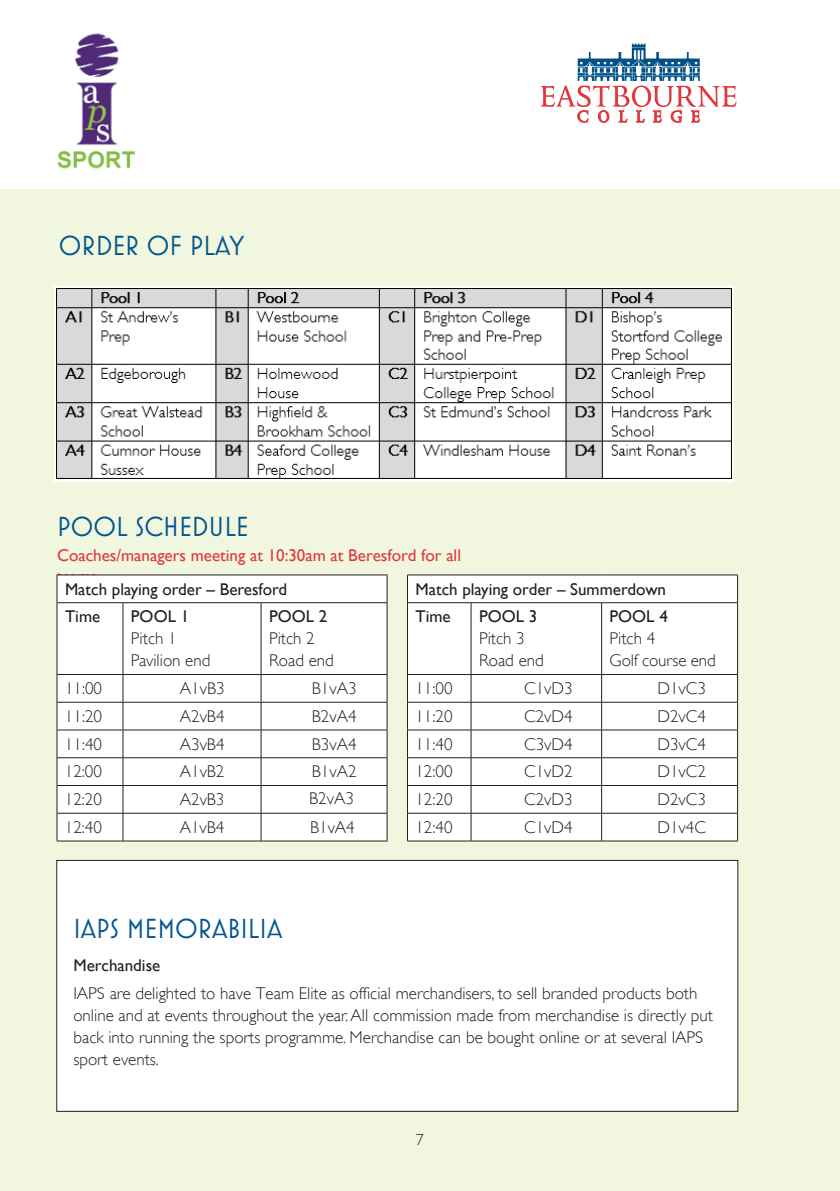
<style>
.page{position:relative;width:840px;height:1191px;background:#fff}
.page>*{position:absolute;margin:0;border:0;box-sizing:border-box;transform-origin:0 0}
.t1{font:28px "Mostra Nuova";color:#00568d}
.t2{font:300 17px/22px "Gill Sans";color:#231f20}
.t3{font:17px/27.8px "Gill Sans";color:#231f20}
.t4{font:17px/20.6px "Gill Sans";color:#e1373d}
.t5{font:17px "Gill Sans MT Light";color:#231f20}
.t6{font:300 16px "Gill Sans";color:#231f20}
.s1{font-family:"Gill Sans MT Light";font-weight:400}
.s2{font-family:"Gill Sans";font-weight:300}
</style>
<div class="page">
<div style="left:0;top:189px;width:839px;height:1002px;background:#f1f6df"></div>
<div style="left:58px;top:575px;width:328px;height:265px;background:#fff"></div>
<hr style="left:57px;top:574px;width:66px;height:1px;background:#231f20">
<svg style="left:57px;top:575px;width:1px;height:27px"></svg>
<hr style="left:123px;top:574px;width:138px;height:1px;background:#231f20">
<hr style="left:261px;top:574px;width:126px;height:1px;background:#231f20">
<svg style="left:386px;top:575px;width:1px;height:27px"></svg>
<hr style="left:57px;top:602px;width:66px;height:1px;background:#231f20">
<hr style="left:57px;top:603px;width:1px;height:71px;background:#231f20">
<hr style="left:123px;top:602px;width:138px;height:1px;background:#231f20">
<hr style="left:122px;top:603px;width:1px;height:71px;background:#231f20">
<hr style="left:261px;top:602px;width:126px;height:1px;background:#231f20">
<hr style="left:260px;top:603px;width:1px;height:71px;background:#231f20">
<hr style="left:386px;top:603px;width:1px;height:71px;background:#231f20">
<hr style="left:57px;top:674px;width:66px;height:1px;background:#231f20">
<hr style="left:123px;top:674px;width:138px;height:1px;background:#231f20">
<hr style="left:261px;top:674px;width:126px;height:1px;background:#231f20">
<hr style="left:57px;top:702px;width:66px;height:1px;background:#231f20">
<hr style="left:123px;top:702px;width:138px;height:1px;background:#231f20">
<hr style="left:261px;top:702px;width:126px;height:1px;background:#231f20">
<hr style="left:57px;top:729px;width:66px;height:1px;background:#231f20">
<hr style="left:123px;top:729px;width:138px;height:1px;background:#231f20">
<hr style="left:261px;top:729px;width:126px;height:1px;background:#231f20">
<hr style="left:57px;top:757px;width:66px;height:1px;background:#231f20">
<hr style="left:123px;top:757px;width:138px;height:1px;background:#231f20">
<hr style="left:261px;top:757px;width:126px;height:1px;background:#231f20">
<hr style="left:57px;top:785px;width:66px;height:1px;background:#231f20">
<hr style="left:123px;top:785px;width:138px;height:1px;background:#231f20">
<hr style="left:261px;top:785px;width:126px;height:1px;background:#231f20">
<hr style="left:57px;top:813px;width:66px;height:1px;background:#231f20">
<svg style="left:57px;top:675px;width:1px;height:165px"></svg>
<hr style="left:123px;top:813px;width:138px;height:1px;background:#231f20">
<svg style="left:122px;top:675px;width:1px;height:165px"></svg>
<hr style="left:261px;top:813px;width:126px;height:1px;background:#231f20">
<svg style="left:260px;top:675px;width:1px;height:165px"></svg>
<svg style="left:386px;top:675px;width:1px;height:165px"></svg>
<hr style="left:57px;top:840px;width:66px;height:1px;background:#231f20">
<hr style="left:123px;top:840px;width:138px;height:1px;background:#231f20">
<hr style="left:261px;top:840px;width:126px;height:1px;background:#231f20">
<div style="left:408px;top:575px;width:328px;height:265px;background:#fff"></div>
<hr style="left:407px;top:574px;width:64px;height:1px;background:#231f20">
<svg style="left:407px;top:575px;width:1px;height:27px"></svg>
<hr style="left:471px;top:574px;width:130px;height:1px;background:#231f20">
<hr style="left:601px;top:574px;width:136px;height:1px;background:#231f20">
<svg style="left:736px;top:575px;width:1px;height:27px"></svg>
<hr style="left:407px;top:602px;width:64px;height:1px;background:#231f20">
<hr style="left:407px;top:603px;width:1px;height:71px;background:#231f20">
<hr style="left:471px;top:602px;width:130px;height:1px;background:#231f20">
<hr style="left:470px;top:603px;width:1px;height:71px;background:#231f20">
<hr style="left:601px;top:602px;width:136px;height:1px;background:#231f20">
<hr style="left:601px;top:603px;width:1px;height:71px;background:#231f20">
<hr style="left:736px;top:603px;width:1px;height:71px;background:#231f20">
<hr style="left:407px;top:674px;width:64px;height:1px;background:#231f20">
<hr style="left:471px;top:674px;width:130px;height:1px;background:#231f20">
<hr style="left:601px;top:674px;width:136px;height:1px;background:#231f20">
<hr style="left:407px;top:702px;width:64px;height:1px;background:#231f20">
<hr style="left:471px;top:702px;width:130px;height:1px;background:#231f20">
<hr style="left:601px;top:702px;width:136px;height:1px;background:#231f20">
<hr style="left:407px;top:729px;width:64px;height:1px;background:#231f20">
<hr style="left:471px;top:729px;width:130px;height:1px;background:#231f20">
<hr style="left:601px;top:729px;width:136px;height:1px;background:#231f20">
<hr style="left:407px;top:757px;width:64px;height:1px;background:#231f20">
<hr style="left:471px;top:757px;width:130px;height:1px;background:#231f20">
<hr style="left:601px;top:757px;width:136px;height:1px;background:#231f20">
<hr style="left:407px;top:785px;width:64px;height:1px;background:#231f20">
<hr style="left:471px;top:785px;width:130px;height:1px;background:#231f20">
<hr style="left:601px;top:785px;width:136px;height:1px;background:#231f20">
<hr style="left:407px;top:813px;width:64px;height:1px;background:#231f20">
<svg style="left:407px;top:674px;width:1px;height:166px"></svg>
<hr style="left:471px;top:813px;width:130px;height:1px;background:#231f20">
<svg style="left:470px;top:675px;width:1px;height:165px"></svg>
<hr style="left:601px;top:813px;width:136px;height:1px;background:#231f20">
<svg style="left:601px;top:674px;width:1px;height:166px"></svg>
<svg style="left:736px;top:675px;width:1px;height:165px"></svg>
<hr style="left:407px;top:840px;width:64px;height:1px;background:#231f20">
<hr style="left:471px;top:840px;width:130px;height:1px;background:#231f20">
<hr style="left:601px;top:840px;width:136px;height:1px;background:#231f20">
<div style="left:57px;top:860px;width:680px;height:251px;background:#fff"></div>
<div style="left:56px;top:860px;width:681px;height:251px;border:1px solid #231f20"></div>
<svg style="left:540px;top:44px;width:196px;height:79px"></svg>
<img style="left:57px;top:33px;width:78px;height:136px">
<img style="left:54px;top:286px;width:679px;height:195px">
<h1 class="t1" style="left:59px;top:229px;width:187px">ORDER OF PLAY</h1>
<h1 class="t1" style="left:57px;top:511px;width:193px">POOL SCHEDULE</h1>
<p class="t4" style="left:57px;top:545px;width:405px">Coaches/managers meeting at 10:30am at Beresford for all teams</p>
<p class="t3" style="left:65px;top:575px;width:224px">Match playing order – Beresford<br>Time</p>
<p class="t3" style="left:415px;top:575px;width:252px">Match playing order – Summerdown<br>Time</p>
<p class="t3" style="left:131px;top:603px;width:60px">POOL 1</p>
<p class="t2" style="left:131px;top:627px;width:81px">Pitch 1<br>Pavilion end</p>
<p class="t3" style="left:269px;top:603px;width:60px">POOL 2</p>
<p class="t2" style="left:269px;top:627px;width:66px">Pitch 2<br>Road end</p>
<p class="t3" style="left:479px;top:603px;width:60px">POOL 3</p>
<p class="t2" style="left:479px;top:627px;width:66px">Pitch 3<br>Road end</p>
<p class="t3" style="left:609px;top:603px;width:60px">POOL 4</p>
<p class="t2" style="left:609px;top:627px;width:108px">Pitch 4<br>Golf course end</p>
<p class="t2" style="left:65px;top:677px;width:39px">1<span class="s1">1</span>:<span class="s1">0</span>0</p>
<p class="t2" style="left:180px;top:677px;width:46px">A1vB<span class="s1">3</span></p>
<p class="t2" style="left:312px;top:677px;width:46px">B1vA<span class="s1">3</span></p>
<p class="t5" style="left:65px;top:706px;width:39px">11<span class="s2">:</span>2<span class="s2">0</span></p>
<p class="t2" style="left:180px;top:705px;width:46px">A<span class="s1">2</span>vB4</p>
<p class="t2" style="left:312px;top:705px;width:46px">B<span class="s1">2</span>vA4</p>
<p class="t2" style="left:65px;top:733px;width:39px">11:<span class="s1">4</span>0</p>
<p class="t5" style="left:180px;top:734px;width:46px"><span class="s2">A</span>3v<span class="s2">B</span>4</p>
<p class="t2" style="left:312px;top:733px;width:46px">B<span class="s1">3</span>vA<span class="s1">4</span></p>
<p class="t2" style="left:65px;top:760px;width:39px">1<span class="s1">2</span>:<span class="s1">0</span>0</p>
<p class="t5" style="left:180px;top:762px;width:46px"><span class="s2">A</span>1v<span class="s2">B</span>2</p>
<p class="t2" style="left:312px;top:760px;width:46px">B<span class="s1">1</span>vA<span class="s1">2</span></p>
<p class="t2" style="left:65px;top:788px;width:39px">1<span class="s1">2</span>:<span class="s1">2</span>0</p>
<p class="t2" style="left:180px;top:788px;width:46px">A<span class="s1">2</span>vB<span class="s1">3</span></p>
<p class="t2" style="left:65px;top:816px;width:39px">12:<span class="s1">4</span>0</p>
<p class="t2" style="left:180px;top:816px;width:46px">A<span class="s1">1</span>vB<span class="s1">4</span></p>
<p class="t2" style="left:310px;top:816px;width:46px">B1vA4</p>
<p class="t2" style="left:309px;top:787px;width:46px">B<span class="s1">2</span>vA<span class="s1">3</span></p>
<p class="t2" style="left:415px;top:677px;width:39px">1<span class="s1">1</span>:<span class="s1">0</span>0</p>
<p class="t2" style="left:524px;top:677px;width:50px">C1vD<span class="s1">3</span></p>
<p class="t2" style="left:657px;top:677px;width:50px">D1vC<span class="s1">3</span></p>
<p class="t2" style="left:415px;top:705px;width:39px">1<span class="s1">1</span>:<span class="s1">2</span>0</p>
<p class="t2" style="left:524px;top:705px;width:50px">C<span class="s1">2</span>vD<span class="s1">4</span></p>
<p class="t2" style="left:657px;top:705px;width:50px">D<span class="s1">2</span>vC4</p>
<p class="t2" style="left:415px;top:733px;width:39px">11:<span class="s1">4</span>0</p>
<p class="t2" style="left:524px;top:733px;width:50px">C<span class="s1">3</span>vD<span class="s1">4</span></p>
<p class="t5" style="left:657px;top:734px;width:50px"><span class="s2">D</span>3v<span class="s2">C</span>4</p>
<p class="t2" style="left:415px;top:760px;width:39px">1<span class="s1">2</span>:<span class="s1">0</span>0</p>
<p class="t2" style="left:524px;top:760px;width:50px">C<span class="s1">1</span>vD<span class="s1">2</span></p>
<p class="t5" style="left:657px;top:762px;width:50px"><span class="s2">D</span>1v<span class="s2">C</span>2</p>
<p class="t2" style="left:415px;top:788px;width:39px">1<span class="s1">2</span>:<span class="s1">2</span>0</p>
<p class="t2" style="left:524px;top:788px;width:50px">C<span class="s1">2</span>vD<span class="s1">3</span></p>
<p class="t5" style="left:657px;top:789px;width:50px"><span class="s2">D</span>2v<span class="s2">C</span>3</p>
<p class="t2" style="left:415px;top:816px;width:39px">12:<span class="s1">4</span>0</p>
<p class="t2" style="left:524px;top:816px;width:50px">C<span class="s1">1</span>vD<span class="s1">4</span></p>
<p class="t5" style="left:657px;top:817px;width:50px"><span class="s2">D</span>1v4<span class="s2">C</span></p>
<h1 class="t1" style="left:73px;top:912px;width:210px">IAPS MEMORABILIA</h1>
<p class="t3" style="left:73px;top:952px;width:88px">Merchandise</p>
<p class="t2" style="left:73px;top:982px;width:640px">IAPS are delighted to have Team Elite as official merchandisers, to sell branded products both online and at events throughout the year. All commission made from merchandise is directly put back into running the sports programme. Merchandise can be bought online or at several IAPS sport events.</p>
<p class="t6" style="left:416px;top:1130px;width:9px">7</p>
</div>
